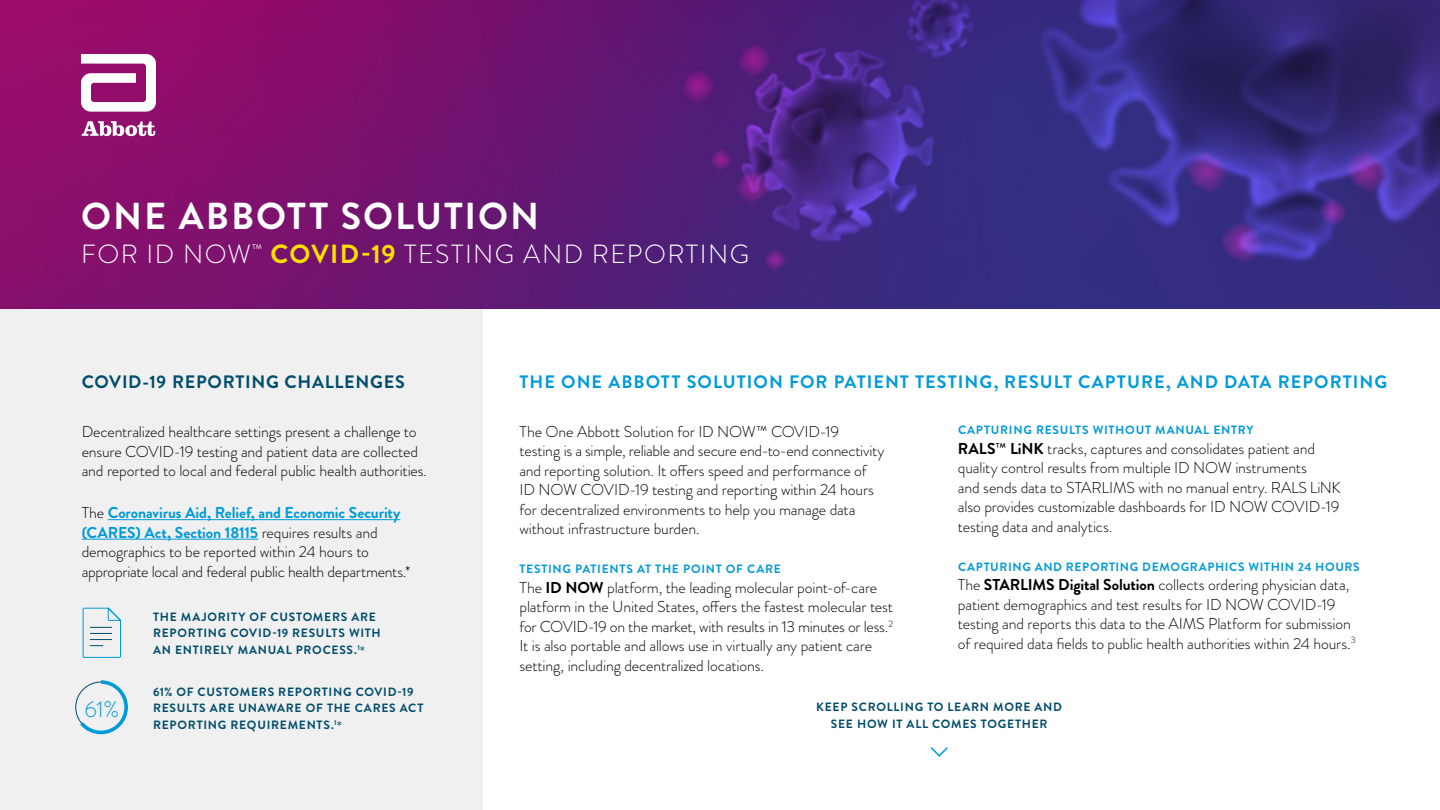
<style>
.page{position:relative;width:1440px;height:810px;background:#fff}
.page>*{position:absolute;margin:0;border:0;box-sizing:border-box;transform-origin:0 0}
.t1{font:700 37.5px "Brandon Grotesque";letter-spacing:.05em;color:#fff}
.t2{font:300 26.25px "Brandon Grotesque";letter-spacing:.055em;color:#fff}
.t3{font:300 22.5px "Brandon Grotesque";color:#009ada}
.t4{font:700 18px "Brandon Grotesque";letter-spacing:.06em;color:#009ada}
.t5{font:700 18px "Brandon Grotesque";letter-spacing:.04em;color:#004c6c}
.t6{font:300 15.75px/19.5px "Brandon Grotesque";letter-spacing:-.01em;color:#000}
.t7{font:700 12px/16.5px "Brandon Grotesque";letter-spacing:.06em;color:#004c6c}
.t8{font:700 12px "Brandon Grotesque";letter-spacing:.055em;color:#009ada}
.s1{font-weight:700;color:#ffdf00}
.s2{font-weight:700;color:#009ada}
.s3{font-family:"Mercury Text G1";font-weight:600}
.s4{font-weight:700}
.s5{font-weight:400}
</style>
<div class="page">
<div style="left:0;top:268px;width:482px;height:542px;background:#eff0ef"></div>
<img style="left:0;top:0;width:1440px;height:309px">
<svg style="left:81px;top:54px;width:75px;height:58px"></svg>
<svg style="left:82px;top:121px;width:73px;height:15px"></svg>
<hr style="left:108px;top:519px;width:292px;height:1px;background:#009ada">
<hr style="left:82px;top:539px;width:176px;height:1px;background:#009ada">
<svg style="left:76px;top:680px;width:52px;height:55px"></svg>
<svg style="left:82px;top:607px;width:39px;height:51px"></svg>
<svg style="left:930px;top:747px;width:18px;height:10px"></svg>
<p class="t1" style="left:81px;top:190px;width:460px">ONE ABBOTT SOLUTION</p>
<p class="t2" style="left:81px;top:236px;width:670px">FOR ID NOW<sup>™</sup> <span class="s1">COVID-19</span> TESTING AND REPORTING</p>
<h1 class="t5" style="left:82px;top:369px;width:324px">COVID-19 REPORTING CHALLENGES</h1>
<p class="t6" style="left:82px;top:422px;width:347px">Decentralized healthcare settings present a challenge to ensure COVID-19 testing and patient data are collected and reported to local and federal public health authorities.</p>
<p class="t6" style="left:82px;top:503px;width:330px">The <span class="s2">Coronavirus Aid, Relief, and Economic Security (CARES) Act, Section 18115</span> requires results and demographics to be reported within 24 hours to appropriate local and federal public health departments.*</p>
<p class="t3" style="left:84px;top:693px;width:36px">61%</p>
<p class="t7" style="left:153px;top:608px;width:229px">THE MAJORITY OF CUSTOMERS ARE<br>REPORTING COVID-19 RESULTS WITH<br>AN ENTIRELY MANUAL PROCESS.<sup>1</sup><span class="s3">*</span></p>
<p class="t7" style="left:153px;top:684px;width:272px">61% OF CUSTOMERS REPORTING COVID-19<br>RESULTS ARE UNAWARE OF THE CARES ACT<br>REPORTING REQUIREMENTS.<sup>1</sup><span class="s3">*</span></p>
<h1 class="t4" style="left:520px;top:369px;width:869px">THE ONE ABBOTT SOLUTION FOR PATIENT TESTING, RESULT CAPTURE, AND DATA REPORTING</h1>
<p class="t6" style="left:519px;top:422px;width:321px">The One Abbott Solution for ID NOW™ COVID-19</p>
<p class="t8" style="left:958px;top:422px;width:297px">CAPTURING RESULTS WITHOUT MANUAL ENTRY</p>
<p class="t6" style="left:519px;top:441px;width:366px">testing is a simple, reliable and secure end-to-end connectivity</p>
<p class="t6" style="left:958px;top:438px;width:359px"><span class="s4">RALS</span><span class="s5">™</span> <span class="s4">LiNK</span> tracks, captures and consolidates patient and</p>
<p class="t6" style="left:519px;top:461px;width:349px">and reporting solution. It ofers speed and performance of</p>
<p class="t6" style="left:958px;top:458px;width:350px">quality control results from multiple ID NOW instruments</p>
<p class="t6" style="left:519px;top:480px;width:356px">ID NOW COVID-19 testing and reporting within 24 hours</p>
<p class="t6" style="left:958px;top:477px;width:384px">and sends data to STARLIMS with no manual entry. RALS LiNK</p>
<p class="t6" style="left:519px;top:500px;width:338px">for decentralized environments to help you manage data</p>
<p class="t6" style="left:958px;top:497px;width:383px">also provides customizable dashboards for ID NOW COVID-19</p>
<p class="t6" style="left:519px;top:519px;width:182px">without infrastructure burden.</p>
<p class="t6" style="left:958px;top:516px;width:156px">testing data and analytics.</p>
<p class="t8" style="left:520px;top:561px;width:263px">TESTING PATIENTS AT THE POINT OF CARE</p>
<p class="t8" style="left:958px;top:558px;width:403px">CAPTURING AND REPORTING DEMOGRAPHICS WITHIN 24 HOURS</p>
<p class="t6" style="left:519px;top:578px;width:359px">The <span class="s4">ID NOW</span> platform, the leading molecular point-of-care</p>
<p class="t6" style="left:958px;top:575px;width:393px">The <span class="s4">STARLIMS Digital Solution</span> collects ordering physician data,</p>
<p class="t6" style="left:519px;top:597px;width:375px">platform in the United States, ofers the fastest molecular test</p>
<p class="t6" style="left:958px;top:594px;width:379px">patient demographics and test results for ID NOW COVID-19</p>
<p class="t6" style="left:519px;top:617px;width:375px">for COVID-19 on the market, with results in 13 minutes or less.<sup>2</sup></p>
<p class="t6" style="left:958px;top:614px;width:394px">testing and reports this data to the AIMS Platform for submission</p>
<p class="t6" style="left:519px;top:636px;width:354px">It is also portable and allows use in virtually any patient care</p>
<p class="t6" style="left:958px;top:633px;width:399px">of required data felds to public health authorities within 24 hours.<sup>3</sup></p>
<p class="t6" style="left:519px;top:656px;width:246px">setting, including decentralized locations.</p>
<p class="t7" style="left:816px;top:699px;width:247px;text-align:center">KEEP SCROLLING TO LEARN MORE AND<br>SEE HOW IT ALL COMES TOGETHER</p>
</div>
